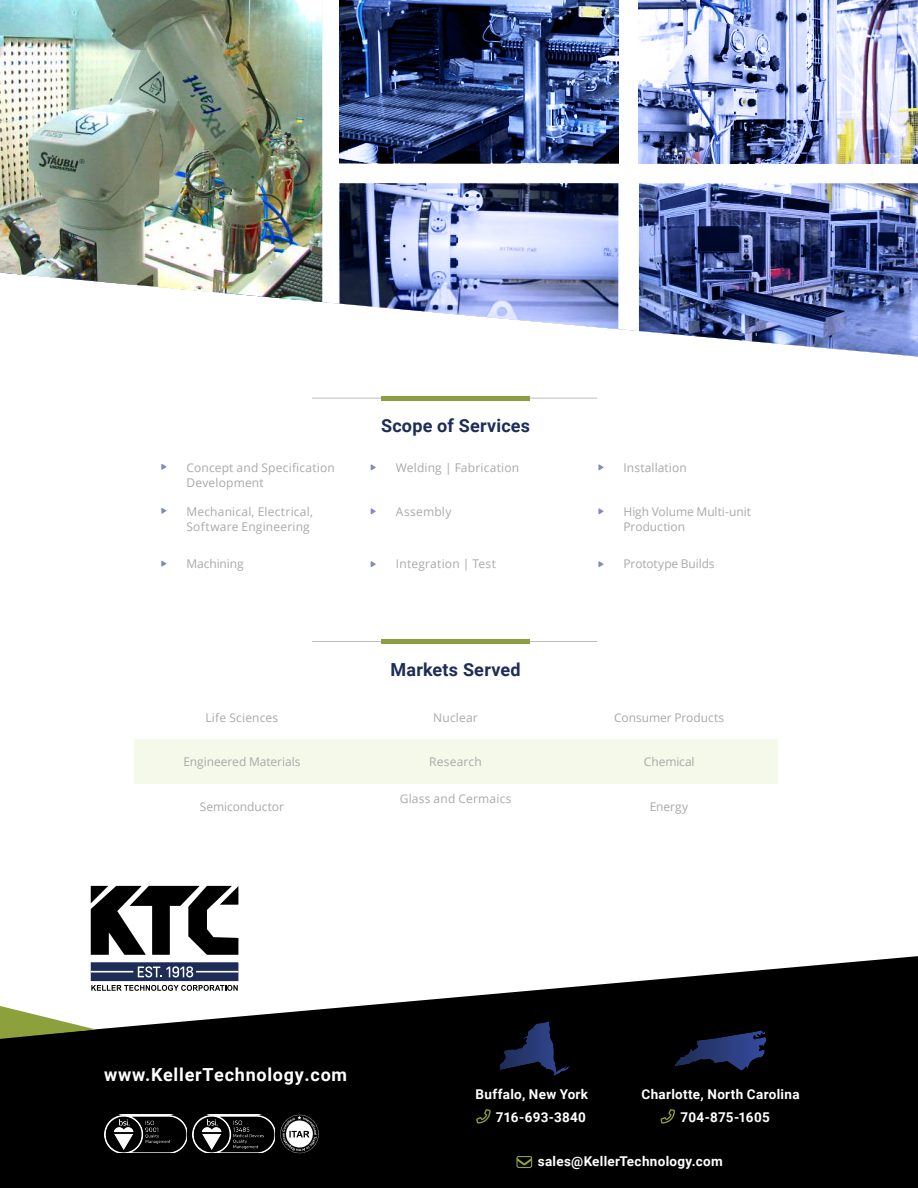
<style>
.page{position:relative;width:918px;height:1188px;background:#fff}
.page>*{position:absolute;margin:0;border:0;box-sizing:border-box;transform-origin:0 0}
.t1{font:700 18px "Roboto";letter-spacing:.01em;color:#1c2d57}
.t2{font:700 18px "Roboto";letter-spacing:.04em;color:#fff}
.t3{font:700 13.5px/22.6px "Roboto";letter-spacing:.02em;color:#fff;text-align:right}
.t4{font:12px/15px "Open Sans";letter-spacing:.015em;color:#a9a9a9}
.t5{font:12px/15px "Open Sans";letter-spacing:-.005em;color:#a9a9a9}
.t6{font:12px "Open Sans";letter-spacing:-.01em;color:#a9a9a9}
</style>
<div class="page">
<img style="left:0;top:0;width:918px;height:357px">
<img style="left:339px;top:0;width:280px;height:163px">
<svg style="left:91px;top:886px;width:147px;height:69px"></svg>
<svg style="left:0;top:956px;width:918px;height:232px;fill:#000"></svg>
<svg style="left:0;top:1006px;width:96px;height:33px"></svg>
<svg style="left:280px;top:1115px;width:40px;height:40px"></svg>
<svg style="left:104px;top:1115px;width:82px;height:38px;fill:#000"></svg>
<svg style="left:192px;top:1115px;width:82px;height:38px;fill:#000"></svg>
<img style="left:499px;top:1021px;width:71px;height:55px">
<svg style="left:476px;top:1109px;width:15px;height:15px"></svg>
<img style="left:675px;top:1032px;width:91px;height:39px">
<svg style="left:661px;top:1109px;width:14px;height:15px"></svg>
<svg style="left:516px;top:1155px;width:17px;height:14px"></svg>
<hr style="left:312px;top:398px;width:285px;height:1px;background:#7a7a7a">
<div style="left:382px;top:396px;width:148px;height:5px;background:#8c9e42"></div>
<div style="left:134px;top:740px;width:643px;height:44px;background:#f4f9ea"></div>
<hr style="left:312px;top:641px;width:285px;height:1px;background:#7a7a7a">
<div style="left:382px;top:639px;width:148px;height:5px;background:#8c9e42"></div>
<svg style="left:161px;top:464px;width:5px;height:6px"></svg>
<svg style="left:161px;top:508px;width:5px;height:6px"></svg>
<svg style="left:161px;top:561px;width:5px;height:6px"></svg>
<svg style="left:371px;top:464px;width:5px;height:6px"></svg>
<svg style="left:371px;top:508px;width:5px;height:6px"></svg>
<svg style="left:371px;top:561px;width:5px;height:6px"></svg>
<svg style="left:598px;top:464px;width:5px;height:6px"></svg>
<svg style="left:598px;top:508px;width:5px;height:6px"></svg>
<svg style="left:598px;top:561px;width:5px;height:6px"></svg>
<p class="t4" style="left:186px;top:459px;width:150px">Concept and Specification<br>Development</p>
<p class="t4" style="left:186px;top:505px;width:128px">Mechanical, Electrical,<br>Software Engineering</p>
<p class="t5" style="left:186px;top:557px;width:59px">Machining</p>
<p class="t4" style="left:205px;top:711px;width:74px">Life Sciences</p>
<p class="t5" style="left:183px;top:756px;width:119px">Engineered Materials</p>
<p class="t5" style="left:200px;top:800px;width:86px">Semiconductor</p>
<h1 class="t1" style="left:381px;top:419px;width:151px">Scope of Services</h1>
<p class="t4" style="left:396px;top:461px;width:125px">Welding | Fabrication</p>
<p class="t4" style="left:396px;top:505px;width:57px">Assembly</p>
<p class="t4" style="left:396px;top:557px;width:101px">Integration | Test</p>
<h1 class="t1" style="left:391px;top:662px;width:131px">Markets Served</h1>
<p class="t4" style="left:433px;top:711px;width:46px">Nuclear</p>
<p class="t4" style="left:429px;top:756px;width:54px">Research</p>
<p class="t4" style="left:400px;top:793px;width:113px">Glass and Cermaics</p>
<p class="t4" style="left:624px;top:461px;width:65px">Installation</p>
<p class="t5" style="left:624px;top:505px;width:129px">High Volume Multi-unit<br>Production</p>
<p class="t6" style="left:624px;top:558px;width:93px">Prototype Builds</p>
<p class="t5" style="left:614px;top:711px;width:112px">Consumer Products</p>
<p class="t6" style="left:644px;top:757px;width:52px">Chemical</p>
<p class="t4" style="left:650px;top:800px;width:40px">Energy</p>
<h1 class="t2" style="left:104px;top:1067px;width:245px">www.KellerTechnology.com</h1>
<p class="t3" style="left:476px;top:1084px;width:114px">Buffalo, New York<br>716-693-3840</p>
<p class="t3" style="left:681px;top:1084px;width:121px;text-align:left;text-indent:-39px">Charlotte, North Carolina<br>704-875-1605</p>
<p class="t3" style="left:538px;top:1151px;width:187px">sales@KellerTechnology.com</p>
</div>
